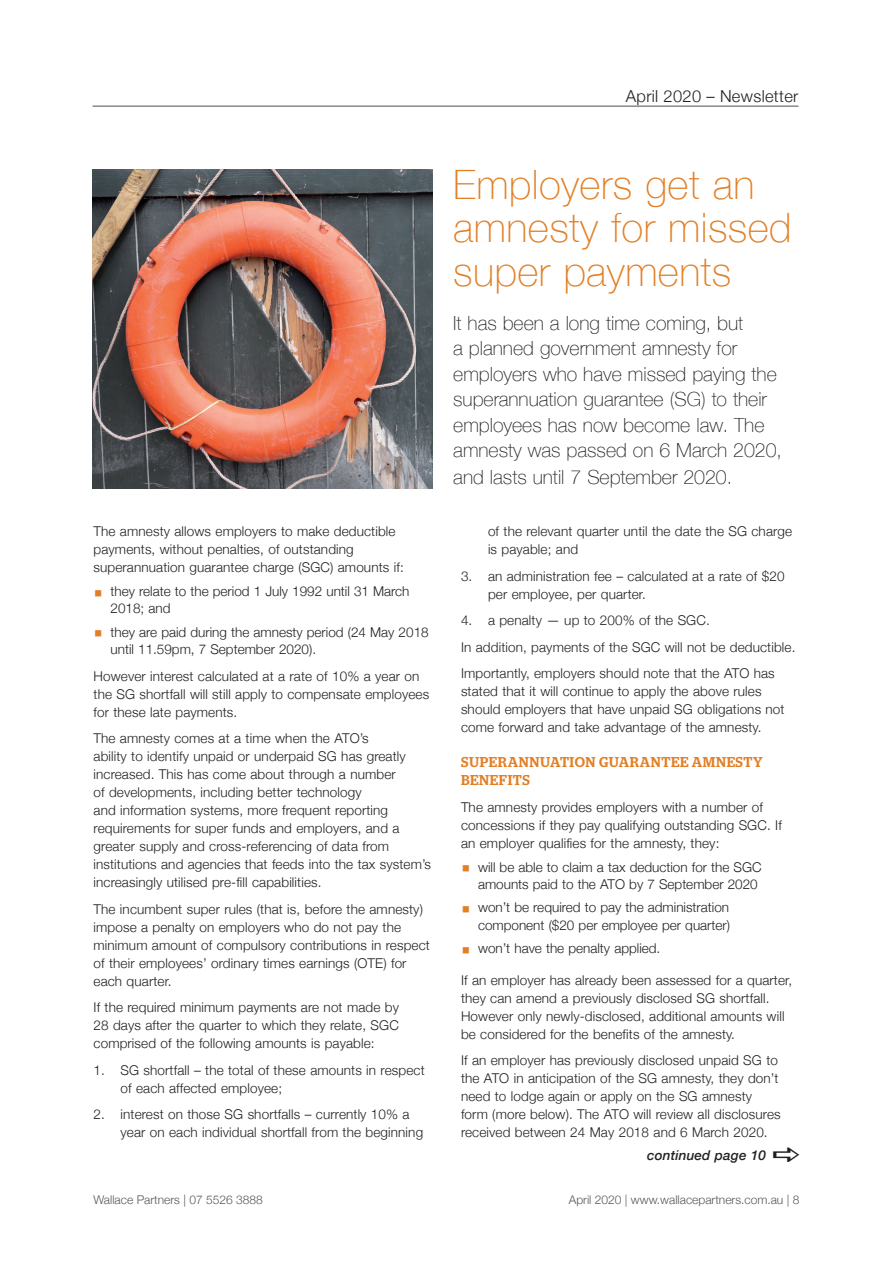
<style>
.page{position:relative;width:893px;height:1263px;background:#fff}
.page>*{position:absolute;margin:0;border:0;box-sizing:border-box;transform-origin:0 0}
.t1{font:100 40.5px/43.5px "Helvetica Neue";letter-spacing:.01em;color:#e27f25}
.t2{font:100 19.5px/25.8px "Helvetica Neue";color:#231f20}
.t3{font:300 16.5px "Helvetica Neue";letter-spacing:.02em;color:#231f20}
.t4{font:500 14.25px/18px "Stag";letter-spacing:.04em;color:#e27f25}
.t5{font:300 13.5px/18px "Helvetica Neue";letter-spacing:.01em;color:#231f20}
.t6{font:italic 500 13.5px "Helvetica Neue";letter-spacing:.01em;color:#231f20}
.t7{font:300 12px "Helvetica Neue";color:#57585a}
.s1{color:#e27f25}
</style>
<div class="page">
<hr style="left:93px;top:106px;width:705px;height:1px;background:#231f20">
<img style="left:93px;top:169px;width:339px;height:319px">
<p class="t3" style="left:626px;top:83px;width:174px">April 2020 – Newsletter</p>
<p class="t5" style="left:94px;top:522px;width:312px">The amnesty allows employers to make deductible payments, without penalties, of outstanding superannuation guarantee charge (SGC) amounts if:</p>
<p class="t5" style="left:111px;top:582px;width:300px;line-height:17.2px;text-indent:-17px"><span class="s1">▪</span> they relate to the period 1 July 1992 until 31 March<br>2018; and</p>
<p class="t5" style="left:111px;top:622px;width:320px;line-height:17.2px;text-indent:-17px"><span class="s1">▪</span> they are paid during the amnesty period (24 May 2018 until 11.59pm, 7 September 2020).</p>
<p class="t5" style="left:94px;top:666px;width:337px">However interest calculated at a rate of 10% a year on the SG shortfall will still apply to compensate employees for these late payments.</p>
<p class="t5" style="left:94px;top:728px;width:339px">The amnesty comes at a time when the ATO’s<br>ability to identify unpaid or underpaid SG has greatly increased. This has come about through a number<br>of developments, including better technology<br>and information systems, more frequent reporting requirements for super funds and employers, and a greater supply and cross-referencing of data from institutions and agencies that feeds into the tax system’s increasingly utilised pre-fill capabilities.</p>
<p class="t5" style="left:94px;top:899px;width:338px">The incumbent super rules (that is, before the amnesty) impose a penalty on employers who do not pay the minimum amount of compulsory contributions in respect of their employees’ ordinary times earnings (OTE) for each quarter.</p>
<p class="t5" style="left:94px;top:997px;width:307px;text-align:justify">If the required minimum payments are not made by 28 days after the quarter to which they relate, SGC comprised of the following amounts is payable:</p>
<p class="t5" style="left:121px;top:1060px;width:306px;text-indent:-27px">1. SG shortfall – the total of these amounts in respect of each affected employee;</p>
<p class="t5" style="left:121px;top:1104px;width:304px;text-indent:-27px">2. interest on those SG shortfalls – currently 10% a year on each individual shortfall from the beginning</p>
<h1 class="t1" style="left:453px;top:161px;width:340px">Employers get an amnesty for missed super payments</h1>
<p class="t2" style="left:453px;top:309px;width:330px">It has been a long time coming, but<br>a planned government amnesty for employers who have missed paying the superannuation guarantee (SG) to their employees has now become law. The amnesty was passed on 6 March 2020, and lasts until 7 September 2020.</p>
<p class="t5" style="left:488px;top:521px;width:306px">of the relevant quarter until the date the SG charge is payable; and</p>
<p class="t5" style="left:488px;top:566px;width:298px;text-indent:-27px">3. an administration fee – calculated at a rate of $20 per employee, per quarter.</p>
<p class="t5" style="left:461px;top:606px;width:336px;line-height:26.5px">4. a penalty — up to 200% of the SGC.<br>In addition, payments of the SGC will not be deductible.<br>Importantly, employers should note that the ATO has</p>
<p class="t5" style="left:461px;top:681px;width:325px">stated that it will continue to apply the above rules should employers that have unpaid SG obligations not come forward and take advantage of the amnesty.</p>
<p class="t4" style="left:461px;top:753px;width:303px">SUPERANNUATION GUARANTEE AMNESTY<br>BENEFITS</p>
<p class="t5" style="left:461px;top:797px;width:322px">The amnesty provides employers with a number of concessions if they pay qualifying outstanding SGC. If an employer qualifies for the amnesty, they:</p>
<p class="t5" style="left:461px;top:857px;width:302px;line-height:17.2px;text-align:right"><span class="s1">▪</span> will be able to claim a tax deduction for the SGC amounts paid to the ATO by 7 September 2020</p>
<p class="t5" style="left:461px;top:898px;width:271px;line-height:17.2px;text-align:right"><span class="s1">▪</span> won’t be required to pay the administration component ($20 per employee per quarter)</p>
<p class="t5" style="left:461px;top:938px;width:201px"><span class="s1">▪</span> won’t have the penalty applied.</p>
<p class="t5" style="left:461px;top:970px;width:333px">If an employer has already been assessed for a quarter, they can amend a previously disclosed SG shortfall.<br>However only newly-disclosed, additional amounts will be considered for the benefits of the amnesty.</p>
<p class="t5" style="left:461px;top:1050px;width:321px">If an employer has previously disclosed unpaid SG to the ATO in anticipation of the SG amnesty, they don’t need to lodge again or apply on the SG amnesty form (more below). The ATO will review all disclosures received between 24 May 2018 and 6 March 2020.</p>
<p class="t6" style="left:647px;top:1143px;width:120px">continued page 10</p>
<p class="t7" style="left:94px;top:1190px;width:171px">Wallace Partners | 07 5526 3888</p>
<p class="t7" style="left:569px;top:1190px;width:232px">April 2020 | www.wallacepartners.com.au | 8</p>
</div>
